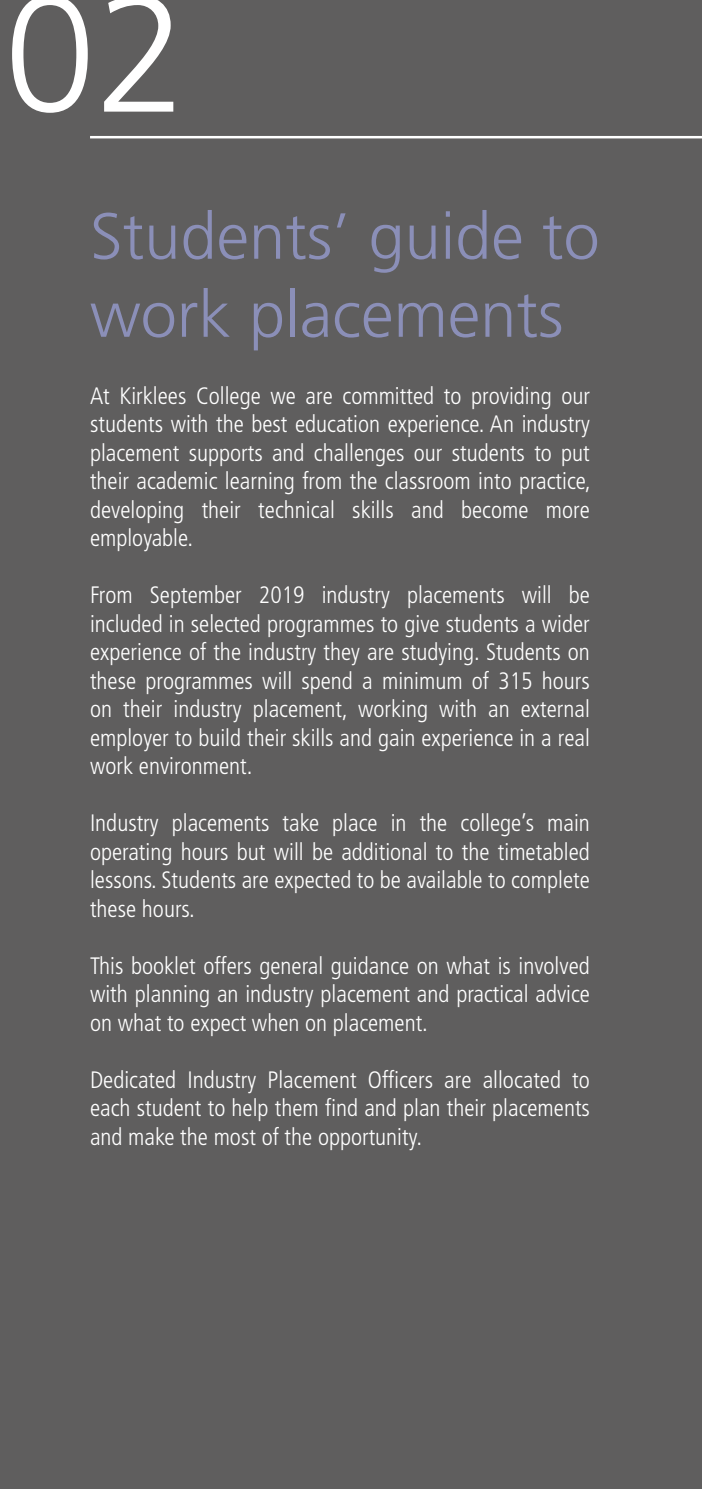
<style>
.page{position:relative;width:702px;height:1489px;background:#fff}
.page>*{position:absolute;margin:0;border:0;box-sizing:border-box;transform-origin:0 0}
.t1{font:300 165.25px "Frutiger";color:#fff}
.t2{font:300 65px/78px "Frutiger";color:#8b8fb8}
.t3{font:300 condensed 23.75px/28.5px "Frutiger";color:#fff;text-align:justify}
</style>
<div class="page">
<div style="left:0;top:0;width:702px;height:1488px;background:#5f5e5e"></div>
<hr style="left:90px;top:136px;width:612px;height:2px;background:#fff">
<h1 class="t1" style="left:4px;top:-39px;width:185px">02</h1>
<h2 class="t2" style="left:90px;top:197px;width:511px">Students’ guide to work placements</h2>
<p class="t3" style="left:90px;top:381px;width:502px">At Kirklees College we are committed to providing our students with the best education experience. An industry placement supports and challenges our students to put their academic learning from the classroom into practice, developing their technical skills and become more employable.</p>
<p class="t3" style="left:90px;top:581px;width:501px">From September 2019 industry placements will be included in selected programmes to give students a wider experience of the industry they are studying. Students on these programmes will spend a minimum of 315 hours on their industry placement, working with an external employer to build their skills and gain experience in a real work environment.</p>
<p class="t3" style="left:90px;top:809px;width:501px">Industry placements take place in the college’s main operating hours but will be additional to the timetabled lessons. Students are expected to be available to complete these hours.</p>
<p class="t3" style="left:90px;top:951px;width:501px">This booklet offers general guidance on what is involved with planning an industry placement and practical advice on what to expect when on placement.</p>
<p class="t3" style="left:90px;top:1065px;width:501px">Dedicated Industry Placement Officers are allocated to each student to help them find and plan their placements and make the most of the opportunity.</p>
</div>
